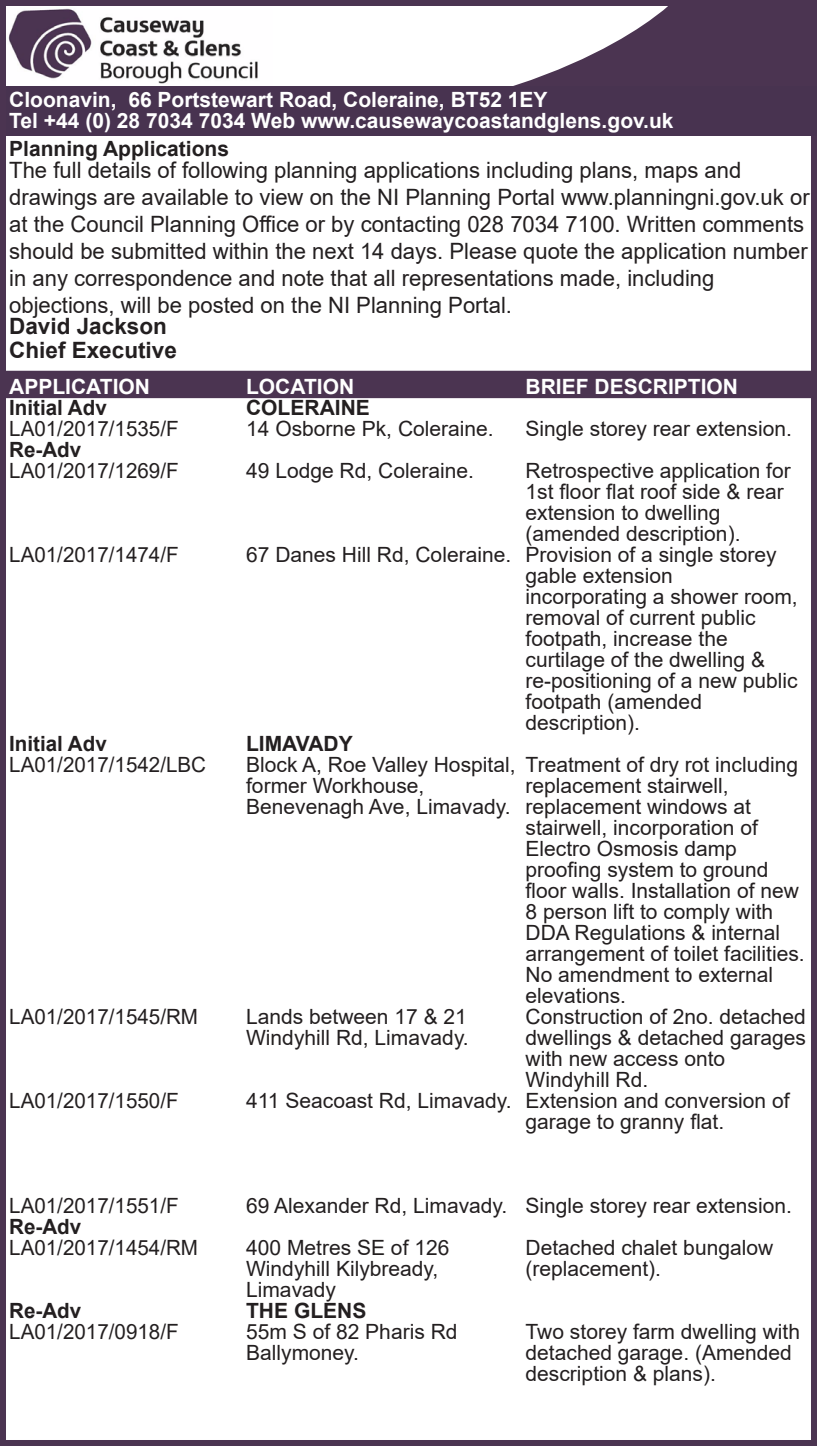
<style>
.page{position:relative;width:817px;height:1446px;background:#fff}
.page>*{position:absolute;margin:0;border:0;box-sizing:border-box;transform-origin:0 0}
.t1{font:22.5px/27px "Arial";color:#231f20}
.t2{font:700 22.5px "Arial";color:#231f20}
.t3{font:21px/21px "Arial";color:#231f20}
.t4{font:700 21px "Arial";color:#fff}
.t5{font:700 21px "Arial";color:#231f20}
</style>
<div class="page">
<img style="left:7px;top:8px;width:61px;height:79px">
<div style="left:0;top:0;width:816px;height:1446px;border:6px solid #4b3451"></div>
<svg style="left:68px;top:0;width:744px;height:148px"></svg>
<div style="left:6px;top:87px;width:810px;height:49px;background:#483350"></div>
<div style="left:2px;top:371px;width:810px;height:26px;background:#4b3451"></div>
<div style="left:1px;top:371px;width:812px;height:27px;border:2px solid #4b3451"></div>
<p class="t4" style="left:9px;top:85px;width:539px">Cloonavin, 66 Portstewart Road, Coleraine, BT52 1EY</p>
<p class="t4" style="left:9px;top:106px;width:665px">Tel +44 (0) 28 7034 7034 Web www.causewaycoastandglens.gov.uk</p>
<p class="t5" style="left:9px;top:134px;width:221px">Planning Applications</p>
<p class="t1" style="left:9px;top:156px;width:733px">The full details of following planning applications including plans, maps and</p>
<p class="t1" style="left:9px;top:183px;width:801px">drawings are available to view on the NI Planning Portal www.planningni.gov.uk or at the Council Planning Office or by contacting 028 7034 7100. Written comments should be submitted within the next 14 days. Please quote the application number in any correspondence and note that all representations made, including</p>
<p class="t1" style="left:9px;top:291px;width:504px">objections, will be posted on the NI Planning Portal.</p>
<p class="t2" style="left:9px;top:310px;width:159px">David Jackson</p>
<p class="t2" style="left:9px;top:334px;width:169px">Chief Executive</p>
<p class="t4" style="left:9px;top:371px;width:142px">APPLICATION</p>
<p class="t5" style="left:9px;top:392px;width:99px">Initial Adv</p>
<p class="t3" style="left:9px;top:417px;width:171px">LA01/2017/1535/F</p>
<p class="t5" style="left:9px;top:434px;width:74px">Re-Adv</p>
<p class="t3" style="left:9px;top:459px;width:171px">LA01/2017/1269/F</p>
<p class="t4" style="left:246px;top:371px;width:110px">LOCATION</p>
<p class="t5" style="left:246px;top:392px;width:125px">COLERAINE</p>
<p class="t3" style="left:246px;top:417px;width:249px">14 Osborne Pk, Coleraine.</p>
<p class="t3" style="left:246px;top:459px;width:229px">49 Lodge Rd, Coleraine.</p>
<p class="t4" style="left:525px;top:371px;width:214px">BRIEF DESCRIPTION</p>
<p class="t3" style="left:525px;top:417px;width:268px">Single storey rear extension.</p>
<p class="t3" style="left:525px;top:459px;width:266px">Retrospective application for<br>1st floor flat roof side &amp; rear extension to dwelling</p>
<p class="t3" style="left:525px;top:522px;width:216px">(amended description).</p>
<p class="t3" style="left:525px;top:543px;width:252px">Provision of a single storey gable extension</p>
<p class="t3" style="left:525px;top:585px;width:273px">incorporating a shower room, removal of current public</p>
<p class="t3" style="left:525px;top:627px;width:203px">footpath, increase the</p>
<p class="t3" style="left:525px;top:648px;width:273px">curtilage of the dwelling &amp; re-positioning of a new public footpath (amended</p>
<p class="t3" style="left:525px;top:711px;width:116px">description).</p>
<p class="t3" style="left:525px;top:753px;width:274px">Treatment of dry rot including replacement stairwell,</p>
<p class="t3" style="left:525px;top:795px;width:227px">replacement windows at</p>
<p class="t3" style="left:525px;top:816px;width:234px">stairwell, incorporation of<br>Electro Osmosis damp</p>
<p class="t3" style="left:525px;top:858px;width:280px">proofing system to ground floor walls. Installation of new<br>8 person lift to comply with<br>DDA Regulations &amp; internal arrangement of toilet facilities.<br>No amendment to external elevations.</p>
<p class="t3" style="left:525px;top:1005px;width:282px;text-align:justify">Construction of 2no. detached dwellings &amp; detached garages with new access onto</p>
<p class="t3" style="left:525px;top:1068px;width:124px">Windyhill Rd.</p>
<p class="t3" style="left:525px;top:1089px;width:265px">Extension and conversion of garage to granny flat.</p>
<p class="t3" style="left:9px;top:543px;width:171px">LA01/2017/1474/F</p>
<p class="t3" style="left:246px;top:543px;width:266px">67 Danes Hill Rd, Coleraine.</p>
<p class="t5" style="left:9px;top:728px;width:99px">Initial Adv</p>
<p class="t3" style="left:9px;top:753px;width:198px">LA01/2017/1542/LBC</p>
<p class="t5" style="left:246px;top:728px;width:108px">LIMAVADY</p>
<p class="t3" style="left:246px;top:753px;width:271px">Block A, Roe Valley Hospital, former Workhouse,</p>
<p class="t3" style="left:246px;top:795px;width:266px">Benevenagh Ave, Limavady.</p>
<p class="t3" style="left:9px;top:1005px;width:190px">LA01/2017/1545/RM</p>
<p class="t3" style="left:246px;top:1005px;width:224px">Lands between 17 &amp; 21<br>Windyhill Rd, Limavady.</p>
<p class="t3" style="left:9px;top:1089px;width:171px">LA01/2017/1550/F</p>
<p class="t3" style="left:246px;top:1089px;width:267px">411 Seacoast Rd, Limavady.</p>
<p class="t3" style="left:9px;top:1194px;width:171px">LA01/2017/1551/F</p>
<p class="t5" style="left:9px;top:1211px;width:74px">Re-Adv</p>
<p class="t3" style="left:9px;top:1236px;width:190px">LA01/2017/1454/RM</p>
<p class="t5" style="left:9px;top:1295px;width:74px">Re-Adv</p>
<p class="t3" style="left:9px;top:1320px;width:171px">LA01/2017/0918/F</p>
<p class="t3" style="left:246px;top:1194px;width:263px">69 Alexander Rd, Limavady.</p>
<p class="t3" style="left:246px;top:1236px;width:205px">400 Metres SE of 126</p>
<p class="t3" style="left:246px;top:1257px;width:194px">Windyhill Kilybready,</p>
<p class="t3" style="left:246px;top:1278px;width:91px">Limavady</p>
<p class="t5" style="left:246px;top:1295px;width:122px">THE GLENS</p>
<p class="t3" style="left:246px;top:1320px;width:213px">55m S of 82 Pharis Rd</p>
<p class="t3" style="left:246px;top:1341px;width:114px">Ballymoney.</p>
<p class="t3" style="left:525px;top:1194px;width:268px">Single storey rear extension.</p>
<p class="t3" style="left:525px;top:1236px;width:249px">Detached chalet bungalow (replacement).</p>
<p class="t3" style="left:525px;top:1320px;width:276px">Two storey farm dwelling with detached garage. (Amended description &amp; plans).</p>
</div>
